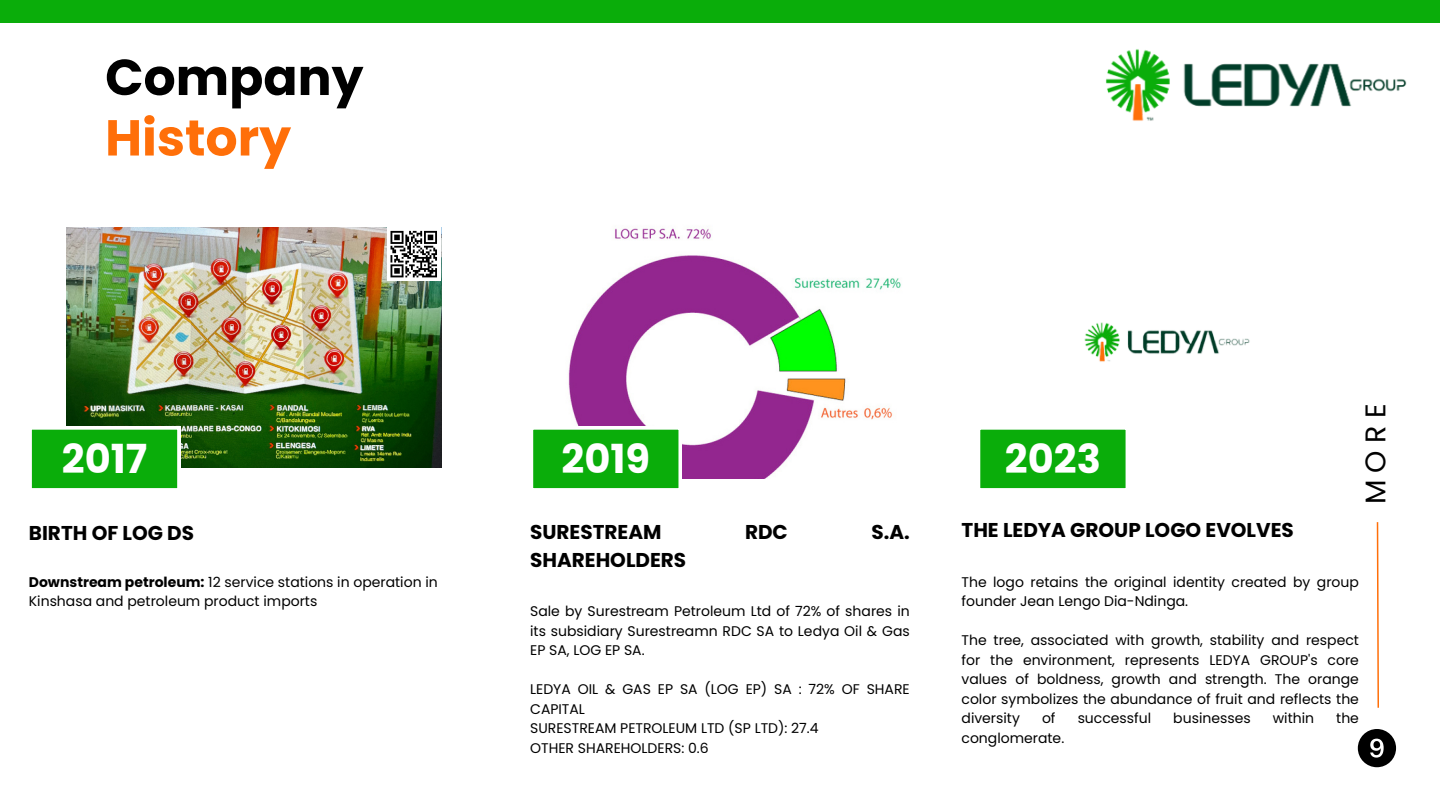
<style>
.page{position:relative;width:1440px;height:810px;background:#fff}
.page>*{position:absolute;margin:0;border:0;box-sizing:border-box;transform-origin:0 0}
.t1{font:700 50.4px "Poppins";color:#000}
.t2{font:700 50.4px "Poppins";color:#ff6f09}
.t3{font:700 40px "Poppins";color:#fff}
.t4{font:28.4px "Poppins";color:#000}
.t5{font:700 20px "Poppins";color:#000}
.t6{font:14px/19.5px "Poppins";color:#000}
.s1{font-weight:700}
</style>
<div class="page">
<div style="left:0;top:0;width:1440px;height:22px;background:#0aad0a"></div>
<img style="left:568px;top:228px;width:333px;height:251px">
<svg style="left:533px;top:427px;width:148px;height:62px;background:#1bb31b"></svg>
<img style="left:67px;top:227px;width:374px;height:240px">
<svg style="left:31px;top:427px;width:149px;height:62px;background:#1db31d"></svg>
<svg style="left:387px;top:227px;width:54px;height:54px"></svg>
<svg style="left:391px;top:231px;width:46px;height:46px"></svg>
<div style="left:980px;top:429px;width:146px;height:60px;background:#0aad0a"></div>
<img style="left:1035px;top:322px;width:215px;height:113px">
<img style="left:1105px;top:49px;width:302px;height:72px">
<svg style="left:1358px;top:729px;width:38px;height:38px"></svg>
<svg style="left:1376px;top:522px;width:3px;height:186px"></svg>
<p class="t1" style="left:105px;top:42px;width:260px">Company</p>
<p class="t2" style="left:105px;top:103px;width:187px">History</p>
<p class="t3" style="left:62px;top:431px;width:87px">2017</p>
<p class="t5" style="left:29px;top:519px;width:167px">BIRTH OF LOG DS</p>
<p class="t6" style="left:29px;top:572px;width:410px"><span class="s1">Downstream petroleum:</span> 12 service stations in operation in<br>Kinshasa and petroleum product imports</p>
<p class="t3" style="left:562px;top:431px;width:90px">2019</p>
<p class="t5" style="left:530px;top:518px;width:133px">SURESTREAM</p>
<p class="t5" style="left:745px;top:518px;width:44px">RDC</p>
<p class="t5" style="left:871px;top:518px;width:40px">S.A.</p>
<p class="t5" style="left:530px;top:546px;width:158px">SHAREHOLDERS</p>
<p class="t6" style="left:530px;top:602px;width:381px;text-align:justify">Sale by Surestream Petroleum Ltd of 72% of shares in its subsidiary Surestreamn RDC SA to Ledya Oil &amp; Gas EP SA, LOG EP SA.</p>
<p class="t6" style="left:530px;top:680px;width:381px">LEDYA OIL &amp; GAS EP SA (LOG EP) SA : 72% OF SHARE<br>CAPITAL</p>
<p class="t6" style="left:530px;top:719px;width:290px">SURESTREAM PETROLEUM LTD (SP LTD): 27.4</p>
<p class="t6" style="left:530px;top:738px;width:180px">OTHER SHAREHOLDERS: 0.6</p>
<p class="t3" style="left:1005px;top:431px;width:98px">2023</p>
<p class="t4" style="left:1356px;top:504px;width:102px;rotate:-90deg">MORE</p>
<p class="t5" style="left:962px;top:516px;width:334px">THE LEDYA GROUP LOGO EVOLVES</p>
<p class="t6" style="left:962px;top:572px;width:399px">The logo retains the original identity created by group founder Jean Lengo Dia-Ndinga.</p>
<p class="t6" style="left:962px;top:631px;width:399px;text-align:justify">The tree, associated with growth, stability and respect for the environment, represents LEDYA GROUP's core values of boldness, growth and strength. The orange color symbolizes the abundance of fruit and reflects the diversity</p>
<p class="t6" style="left:1042px;top:709px;width:15px">of</p>
<p class="t6" style="left:1078px;top:709px;width:75px">successful</p>
<p class="t6" style="left:1173px;top:709px;width:79px">businesses</p>
<p class="t6" style="left:1273px;top:709px;width:43px">within</p>
<p class="t6" style="left:1336px;top:709px;width:24px">the</p>
<p class="t6" style="left:962px;top:728px;width:104px">conglomerate.</p>
</div>
